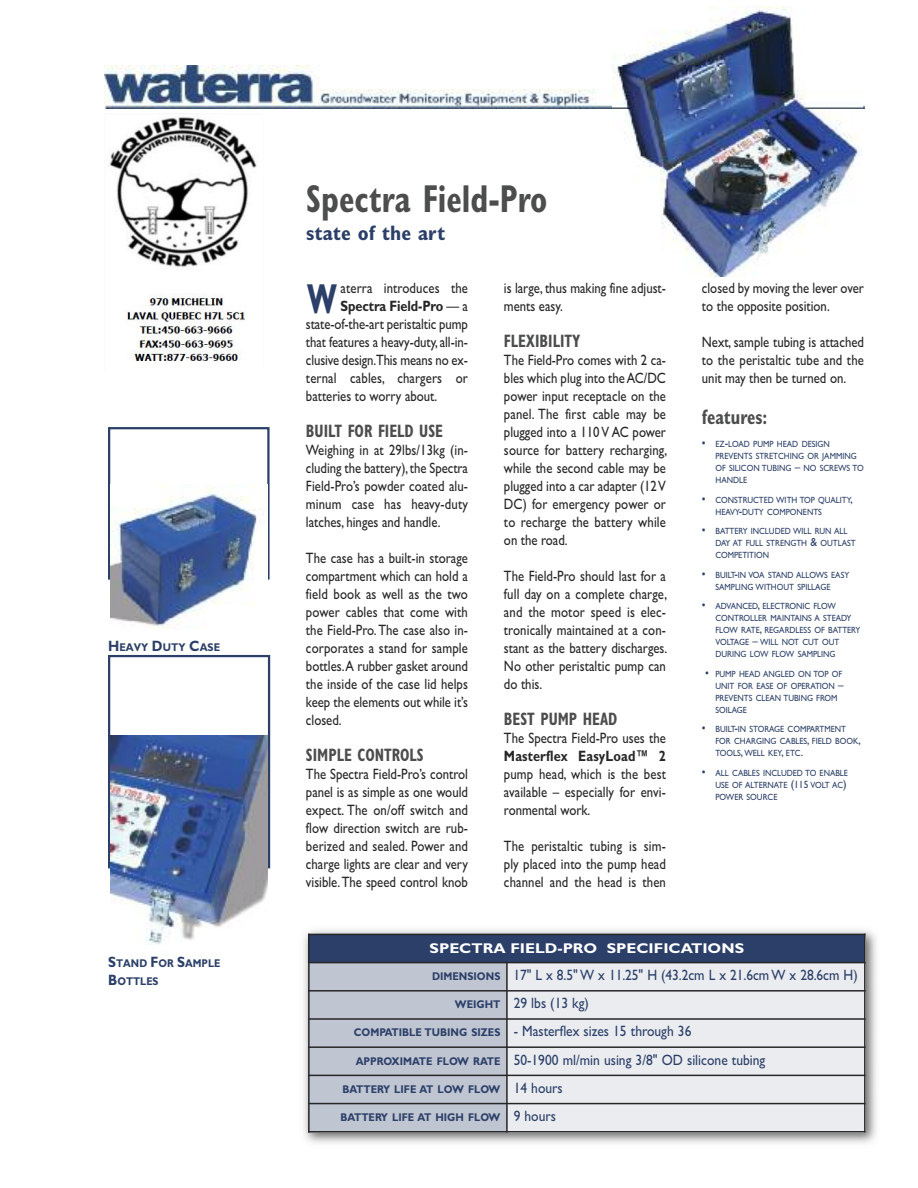
<style>
.page{position:relative;width:918px;height:1188px;background:#fff}
.page>*{position:absolute;margin:0;border:0;box-sizing:border-box;transform-origin:0 0}
.t1{font:700 condensed 42px "Gill Sans";color:#2b3f68;scale:.85 1}
.t2{font:700 condensed 39px "Gill Sans";color:#4c4d4d;scale:.85 1}
.t3{font:700 condensed 21px "Gill Sans";color:#2b3f68}
.t4{font:700 condensed 21px "Gill Sans";color:#4c4d4d;scale:.85 1}
.t5{font:700 condensed 18px "Gill Sans";color:#4c4d4d;scale:.85 1}
.t6{font:15px/18px "Gill Sans TT";color:#272627;text-align:justify;scale:.85 1}
.t7{font:15px "Gill Sans TT";color:#2b3f68;scale:.9 1}
.t8{font:700 15px "Gill Sans";letter-spacing:.01em;color:#272627;scale:.85 1}
.t9{font:700 14.25px "Gill Sans";color:#fff;scale:1.11 1}
.t10{font:700 11.25px "Gill Sans";color:#2b3f68;scale:.9 1}
.t11{font:700 11.25px/18px "Gill Sans";color:#2b3f68;scale:.88 1}
.t12{font:9px/12px "Gill Sans TT";color:#2b3f68;scale:.9 1}
.s1{font-size:15px}
.s2{font-family:"Gill Sans TT";font-weight:400}
.s3{font-size:12px}
.s4{font-size:10.5px}
.s5{font-family:"Gill Sans";font-weight:700;font-size:11.25px}
.s6{font-family:"Gill Sans TT";font-weight:400;font-size:15px}
</style>
<div class="page">
<img style="left:104px;top:66px;width:509px;height:42px">
<img style="left:613px;top:6px;width:249px;height:271px">
<div style="left:108px;top:427px;width:162px;height:153px;border:2px solid #2b3f68"></div>
<img style="left:110px;top:485px;width:157px;height:144px">
<div style="left:108px;top:655px;width:162px;height:213px;border:2px solid #2b3f68"></div>
<img style="left:110px;top:735px;width:158px;height:209px">
<img style="left:303px;top:929px;width:574px;height:214px">
<div style="left:308px;top:934px;width:557px;height:29px;background:#2b3f68"></div>
<div style="left:308px;top:963px;width:199px;height:28px;background:#c0c5d2"></div>
<div style="left:507px;top:963px;width:359px;height:28px;background:#eaecf0"></div>
<div style="left:308px;top:991px;width:199px;height:28px;background:#c0c5d2"></div>
<div style="left:507px;top:991px;width:359px;height:28px;background:#eaecf0"></div>
<div style="left:308px;top:1019px;width:199px;height:28px;background:#c0c5d2"></div>
<div style="left:507px;top:1019px;width:359px;height:28px;background:#eaecf0"></div>
<div style="left:308px;top:1047px;width:199px;height:28px;background:#c0c5d2"></div>
<div style="left:507px;top:1047px;width:359px;height:28px;background:#eaecf0"></div>
<div style="left:308px;top:1075px;width:199px;height:29px;background:#c0c5d2"></div>
<div style="left:507px;top:1075px;width:359px;height:29px;background:#eaecf0"></div>
<div style="left:308px;top:1104px;width:199px;height:29px;background:#c0c5d2"></div>
<div style="left:507px;top:1104px;width:359px;height:29px;background:#eaecf0"></div>
<hr style="left:308px;top:934px;width:2px;height:199px;background:#272627">
<hr style="left:506px;top:962px;width:2px;height:171px;background:#272627">
<hr style="left:864px;top:934px;width:2px;height:199px;background:#272627">
<hr style="left:308px;top:934px;width:558px;height:1px;background:#272627">
<hr style="left:308px;top:962px;width:558px;height:1px;background:#272627">
<hr style="left:308px;top:990px;width:558px;height:2px;background:#272627">
<hr style="left:308px;top:1018px;width:558px;height:2px;background:#272627">
<hr style="left:308px;top:1046px;width:558px;height:2px;background:#272627">
<hr style="left:308px;top:1075px;width:558px;height:1px;background:#272627">
<hr style="left:308px;top:1103px;width:558px;height:1px;background:#272627">
<hr style="left:308px;top:1131px;width:558px;height:2px;background:#272627">
<img style="left:109px;top:113px;width:148px;height:248px">
<p class="t10" style="left:108px;top:643px;width:126px"><span class="s1">H</span>EAVY <span class="s1">D</span>UTY <span class="s1">C</span>ASE</p>
<p class="t11" style="left:108px;top:956px;width:129px"><span class="s1">S</span>TAND <span class="s1">F</span>OR <span class="s1">S</span>AMPLE<br><span class="s1">B</span>OTTLES</p>
<h2 class="t2" style="left:306px;top:184px;width:285px">Spectra Field-Pro</h2>
<h3 class="t3" style="left:306px;top:225px;width:141px">state of the art</h3>
<p class="t6" style="left:341px;top:279px;width:151px">aterra introduces the</p>
<p class="t8" style="left:341px;top:301px;width:151px">Spectra Field-Pro <span class="s2">— a</span></p>
<p class="t6" style="left:306px;top:315px;width:192px">state-of-the-art peristaltic pump that features a heavy-duty,all-in&shy;clusive design.This means no ex&shy;ternal cables, chargers or batteries to worry about.</p>
<p class="t5" style="left:306px;top:425px;width:163px">BUILT FOR FIELD USE</p>
<p class="t6" style="left:306px;top:441px;width:192px">Weighing in at 29lbs/13kg (in&shy;cluding the battery),the Spectra Field-Pro’s powder coated alu&shy;minum case has heavy-duty latches, hinges and handle.</p>
<p class="t6" style="left:306px;top:549px;width:192px">The case has a built-in storage compartment which can hold a field book as well as the two power cables that come with the Field-Pro.The case also in&shy;corporates a stand for sample bottles.A rubber gasket around the inside of the case lid helps keep the elements out while it’s closed.</p>
<p class="t5" style="left:306px;top:749px;width:140px">SIMPLE CONTROLS</p>
<p class="t6" style="left:306px;top:765px;width:192px">The Spectra Field-Pro’s control panel is as simple as one would expect. The on/off switch and flow direction switch are rub&shy;berized and sealed. Power and charge lights are clear and very visible.The speed control knob</p>
<h1 class="t1" style="left:307px;top:283px;width:37px">W</h1>
<p class="t6" style="left:504px;top:279px;width:192px">is large, thus making fine adjust&shy;ments easy.</p>
<p class="t5" style="left:504px;top:335px;width:91px">FLEXIBILITY</p>
<p class="t6" style="left:504px;top:351px;width:194px">The Field-Pro comes with 2 ca&shy;bles which plug into the AC/DC power input receptacle on the panel. The first cable may be plugged into a 110 V AC power source for battery recharging, while the second cable may be plugged into a car adapter (12V DC) for emergency power or to recharge the battery while on the road.</p>
<p class="t6" style="left:504px;top:567px;width:194px">The Field-Pro should last for a full day on a complete charge, and the motor speed is elec&shy;tronically maintained at a con&shy;stant as the battery discharges.<br>No other peristaltic pump can do this.</p>
<p class="t5" style="left:504px;top:713px;width:135px">BEST PUMP HEAD</p>
<p class="t6" style="left:504px;top:729px;width:192px">The Spectra Field-Pro uses the</p>
<p class="t8" style="left:504px;top:751px;width:192px">Masterflex EasyLoad™ 2</p>
<p class="t6" style="left:504px;top:765px;width:192px">pump head, which is the best available – especially for envi&shy;ronmental work.</p>
<p class="t6" style="left:504px;top:837px;width:192px">The peristaltic tubing is sim&shy;ply placed into the pump head channel and the head is then</p>
<p class="t6" style="left:702px;top:279px;width:192px">closed by moving the lever over to the opposite position.</p>
<p class="t6" style="left:702px;top:333px;width:192px">Next, sample tubing is attached to the peristaltic tube and the unit may then be turned on.</p>
<h3 class="t4" style="left:702px;top:409px;width:78px">features:</h3>
<p class="t12" style="left:715px;top:438px;width:166px;text-indent:-13px"><span class="s3">•</span> EZ<span class="s3">-</span>LOAD PUMP HEAD DESIGN<br>PREVENTS STRETCHING OR JAMMING<br>OF SILICON TUBING <span class="s3">–</span> NO SCREWS TO<br>HANDLE</p>
<p class="t12" style="left:715px;top:493px;width:154px;text-indent:-14px"><span class="s3">•</span> CONSTRUCTED WITH TOP QUALITY<span class="s3">,<br></span>HEAVY<span class="s3">-</span>DUTY COMPONENTS</p>
<p class="t12" style="left:715px;top:525px;width:157px;text-indent:-13px"><span class="s3">•</span> BATTERY INCLUDED WILL RUN ALL<br>DAY AT FULL STRENGTH <span class="s3">&amp;</span> OUTLAST<br>COMPETITION</p>
<p class="t12" style="left:702px;top:569px;width:165px;text-align:center"><span class="s3">•</span> BUILT<span class="s3">-</span>IN VOA STAND ALLOWS EASY<br>SAMPLING WITHOUT SPILLAGE</p>
<p class="t12" style="left:715px;top:600px;width:162px;text-indent:-13px"><span class="s3">•</span> ADVANCED<span class="s3">,</span> ELECTRONIC FLOW<br>CONTROLLER MAINTAINS A STEADY<br>FLOW RATE<span class="s3">,</span> REGARDLESS OF BATTERY<br>VOLTAGE <span class="s3">–</span> WILL NOT CUT OUT<br>DURING LOW FLOW SAMPLING</p>
<p class="t12" style="left:715px;top:668px;width:144px;text-indent:-10px"><span class="s3">•</span> PUMP HEAD ANGLED ON TOP OF<br>UNIT FOR EASE OF OPERATION <span class="s3">–<br></span>PREVENTS CLEAN TUBING FROM<br>SOILAGE</p>
<p class="t12" style="left:715px;top:723px;width:163px;text-indent:-14px"><span class="s3">•</span> BUILT<span class="s3">-</span>IN STORAGE COMPARTMENT<br>FOR CHARGING CABLES<span class="s3">,</span> FIELD BOOK<span class="s3">,<br></span>TOOLS<span class="s3">,</span>WELL KEY<span class="s3">,</span> ETC<span class="s3">.</span></p>
<p class="t12" style="left:715px;top:767px;width:149px;text-indent:-13px"><span class="s3">•</span> ALL CABLES INCLUDED TO ENABLE<br>USE OF ALTERNATE <span class="s3">(</span><span class="s4">115</span> VOLT AC<span class="s3">)<br></span>POWER SOURCE</p>
<p class="t9" style="left:430px;top:943px;width:285px">SPECTRA FIELD-PRO SPECIFICATIONS</p>
<p class="t7" style="left:432px;top:966px;width:474px"><span class="s5">DIMENSIONS</span> 17" L x 8.5" W x 11.25" H (43.2cm L x 21.6cm W x 28.6cm H)</p>
<p class="t7" style="left:455px;top:994px;width:150px"><span class="s5">WEIGHT</span> 29 lbs (13 kg)</p>
<p class="t7" style="left:354px;top:1022px;width:377px"><span class="s5">COMPATIBLE TUBING SIZES</span> - Masterflex sizes 15 through 36</p>
<p class="t7" style="left:356px;top:1051px;width:457px"><span class="s5">APPROXIMATE FLOW RATE</span> 50-1900 ml/min using 3/8" OD silicone tubing</p>
<p class="t10" style="left:342px;top:1085px;width:246px">BATTERY LIFE AT LOW FLOW <span class="s6">14 hours</span></p>
<p class="t10" style="left:340px;top:1113px;width:241px">BATTERY LIFE AT HIGH FLOW <span class="s6">9 hours</span></p>
</div>
